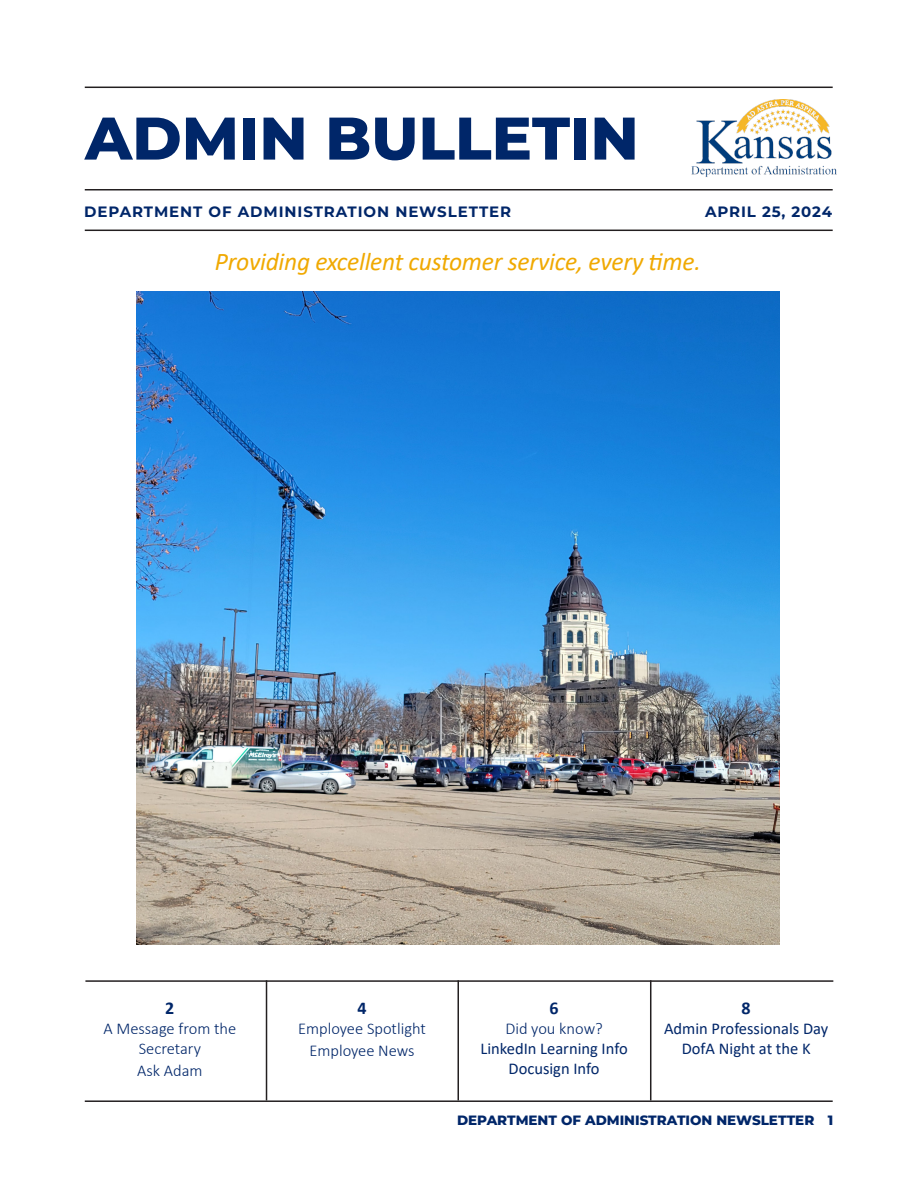
<style>
.page{position:relative;width:918px;height:1188px;background:#fff}
.page>*{position:absolute;margin:0;border:0;box-sizing:border-box;transform-origin:0 0}
.Folio_-_Section_Title{font:800 60px "Montserrat";color:#002669}
.Intro{font:italic 25.5px "Calibri";letter-spacing:-.01em;color:#f0a902}
.Front_Page_TOC_Number{font:700 18px "Calibri";color:#002669}
.Front_Page_TOC_Content{font:700 18px "Calibri";color:#002669}
.Front_Page_TOC_Content-2{font:16.5px "Calibri";color:#002669}
.Front_Page_TOC_Content-3{font:300 16.5px/19.8px "Calibri";color:#002669;text-align:center}
.Front_Page_TOC_Number-2{font:300 16.5px "Calibri";color:#002669}
.Folio_-_Section_Title-2{font:700 15px "Montserrat";letter-spacing:.06em;color:#002669}
.t1{font:800 13.5px "Montserrat";color:#002669}
</style>
<div class="page">
<hr style="left:85px;top:87px;width:748px;height:1px;background:#231f20">
<hr style="left:85px;top:189px;width:748px;height:1px;background:#231f20">
<hr style="left:85px;top:230px;width:748px;height:1px;background:#231f20">
<img style="left:137px;top:292px;width:642px;height:653px">
<hr style="left:85px;top:980px;width:748px;height:2px;background:#231f20">
<hr style="left:266px;top:980px;width:1px;height:120px;background:#231f20">
<hr style="left:458px;top:980px;width:1px;height:120px;background:#231f20">
<hr style="left:650px;top:980px;width:1px;height:120px;background:#231f20">
<hr style="left:85px;top:1100px;width:748px;height:2px;background:#231f20">
<img style="left:692px;top:99px;width:144px;height:78px">
<p class="Folio_-_Section_Title" style="left:85px;top:94px;width:555px">ADMIN BULLETIN</p>
<p class="Folio_-_Section_Title-2" style="left:84px;top:201px;width:428px">DEPARTMENT OF ADMINISTRATION NEWSLETTER</p>
<p class="Folio_-_Section_Title-2" style="left:705px;top:201px;width:129px">APRIL 25, 2024</p>
<p class="Intro" style="left:215px;top:244px;width:487px">Providing excellent customer service, every time.</p>
<p class="Front_Page_TOC_Number" style="left:165px;top:996px;width:11px">2</p>
<p class="Front_Page_TOC_Content-3" style="left:103px;top:1019px;width:134px">A Message from the<br>Secretary</p>
<p class="Front_Page_TOC_Content-3" style="left:137px;top:1060px;width:67px">Ask Adam</p>
<p class="Front_Page_TOC_Content" style="left:357px;top:996px;width:11px">4</p>
<p class="Front_Page_TOC_Number-2" style="left:298px;top:1019px;width:129px">Employee Spotlight</p>
<p class="Front_Page_TOC_Number-2" style="left:309px;top:1040px;width:107px">Employee News</p>
<p class="Front_Page_TOC_Number" style="left:550px;top:996px;width:11px">6</p>
<p class="Front_Page_TOC_Content-3" style="left:505px;top:1019px;width:99px">Did you know?</p>
<p class="Front_Page_TOC_Content-2" style="left:480px;top:1037px;width:149px">LinkedIn Learning Info</p>
<p class="Front_Page_TOC_Content-2" style="left:509px;top:1057px;width:93px">Docusign Info</p>
<p class="Front_Page_TOC_Number" style="left:742px;top:996px;width:11px">8</p>
<p class="Front_Page_TOC_Content-2" style="left:664px;top:1017px;width:166px">Admin Professionals Day</p>
<p class="Front_Page_TOC_Content-2" style="left:682px;top:1037px;width:130px">DofA Night at the K</p>
<p class="t1" style="left:457px;top:1111px;width:378px">DEPARTMENT OF ADMINISTRATION NEWSLETTER 1</p>
</div>
